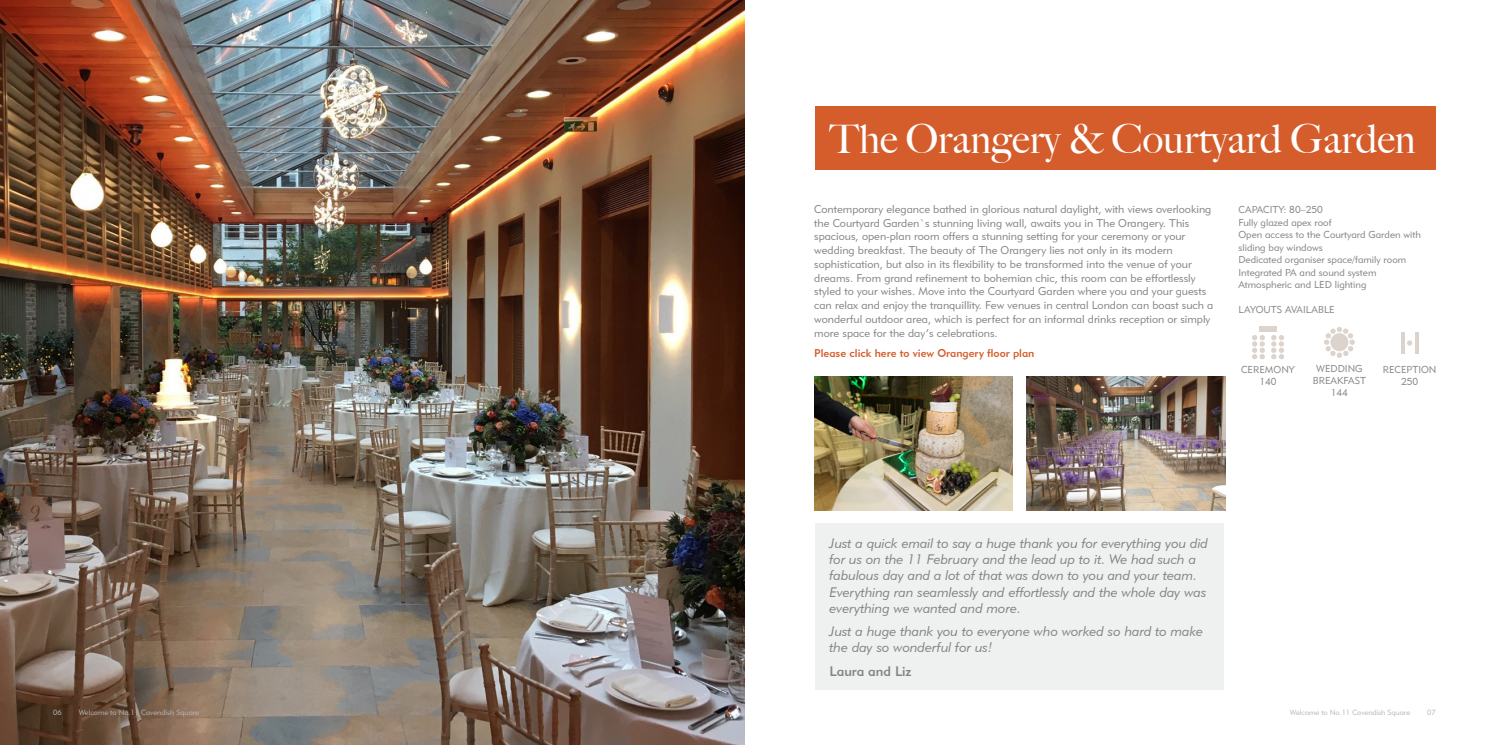
<style>
.page{position:relative;width:1489px;height:745px;background:#fff}
.page>*{position:absolute;margin:0;border:0;box-sizing:border-box;transform-origin:0 0}
.t1{font:500 40px "Big Caslon";color:#fff}
.quote_2{font:13.75px/16.2px "Geometric 415 BT Lite Italic A";color:#858383}
.body{font:13.75px "Geometric 415 BT Medium A";color:#858383}
.body-2{font:11.25px/13.8px "Geometric 415 BT Lite A";color:#858383}
.click_here{font:11.25px "Geometric 415 BT Medium A";color:#d55d2b}
.RS-body{font:10px/12.5px "Geometric 415 BT Lite A";color:#858383}
.layouts{font:10px/12px "Geometric 415 BT Lite A";color:#858383;text-align:center}
.RS-capacity{font:10px "Geometric 415 BT Lite A";color:#858383}
.t2{font:7.5px "Geometric 415 BT Lite A";color:#b8b5b5}
</style>
<div class="page">
<img style="left:0;top:0;width:744px;height:744px">
<img style="left:814px;top:376px;width:198px;height:134px">
<img style="left:1026px;top:376px;width:199px;height:134px">
<svg style="left:1324px;top:327px;width:30px;height:30px"></svg>
<div style="left:1330px;top:333px;width:18px;height:18px;background:#dcd4cc;border-radius:50%"></div>
<svg style="left:1401px;top:332px;width:3px;height:21px"></svg>
<svg style="left:1415px;top:332px;width:3px;height:21px"></svg>
<svg style="left:1407px;top:340px;width:5px;height:5px"></svg>
<div style="left:815px;top:106px;width:620px;height:64px;background:#d55d2b"></div>
<svg style="left:1252px;top:335px;width:12px;height:24px"></svg>
<svg style="left:1271px;top:335px;width:12px;height:24px"></svg>
<div style="left:1258px;top:326px;width:18px;height:6px;background:#dcd4cc"></div>
<div style="left:815px;top:523px;width:409px;height:166px;background:#eff1f1"></div>
<p class="t1" style="left:829px;top:115px;width:587px">The Orangery &amp; Courtyard Garden</p>
<p class="body-2" style="left:814px;top:202px;width:400px">Contemporary elegance bathed in glorious natural daylight, with views overlooking the Courtyard Garden`s stunning living wall, awaits you in The Orangery. This spacious, open-plan room offers a stunning setting for your ceremony or your wedding breakfast. The beauty of The Orangery lies not only in its modern sophistication, but also in its flexibility to be transformed into the venue of your dreams. From grand refinement to bohemian chic, this room can be effortlessly styled to your wishes. Move into the Courtyard Garden where you and your guests can relax and enjoy the tranquillity. Few venues in central London can boast such a wonderful outdoor area, which is perfect for an informal drinks reception or simply more space for the day’s celebrations.</p>
<p class="click_here" style="left:814px;top:346px;width:222px">Please click here to view Orangery floor plan</p>
<p class="RS-capacity" style="left:1238px;top:203px;width:86px">CAPACITY: 80–250</p>
<p class="RS-body" style="left:1238px;top:216px;width:95px">Fully glazed apex roof</p>
<p class="RS-body" style="left:1238px;top:228px;width:184px">Open access to the Courtyard Garden with sliding bay windows</p>
<p class="RS-body" style="left:1238px;top:253px;width:169px">Dedicated organiser space/family room</p>
<p class="RS-body" style="left:1238px;top:266px;width:139px">Integrated PA and sound system</p>
<p class="RS-body" style="left:1238px;top:278px;width:129px">Atmospheric and LED lighting</p>
<p class="RS-capacity" style="left:1238px;top:303px;width:98px">LAYOUTS AVAILABLE</p>
<p class="layouts" style="left:1240px;top:363px;width:55px">CEREMONY</p>
<p class="layouts" style="left:1259px;top:375px;width:19px">140</p>
<p class="layouts" style="left:1312px;top:362px;width:55px">WEDDING<br>BREAKFAST</p>
<p class="layouts" style="left:1330px;top:386px;width:19px">144</p>
<p class="layouts" style="left:1382px;top:363px;width:55px">RECEPTION</p>
<p class="layouts" style="left:1400px;top:375px;width:19px">250</p>
<p class="quote_2" style="left:829px;top:534px;width:380px">Just a quick email to say a huge thank you for everything you did for us on the 11 February and the lead up to it. We had such a fabulous day and a lot of that was down to you and your team.<br>Everything ran seamlessly and effortlessly and the whole day was everything we wanted and more.</p>
<p class="quote_2" style="left:829px;top:622px;width:375px">Just a huge thank you to everyone who worked so hard to make the day so wonderful for us!</p>
<p class="body" style="left:829px;top:662px;width:84px">Laura and Liz</p>
<p class="t2" style="left:53px;top:707px;width:10px">06</p>
<p class="t2" style="left:79px;top:707px;width:122px">Welcome to No.11 Cavendish Square</p>
<p class="t2" style="left:1289px;top:707px;width:122px">Welcome to No.11 Cavendish Square</p>
<p class="t2" style="left:1427px;top:707px;width:10px">07</p>
</div>
